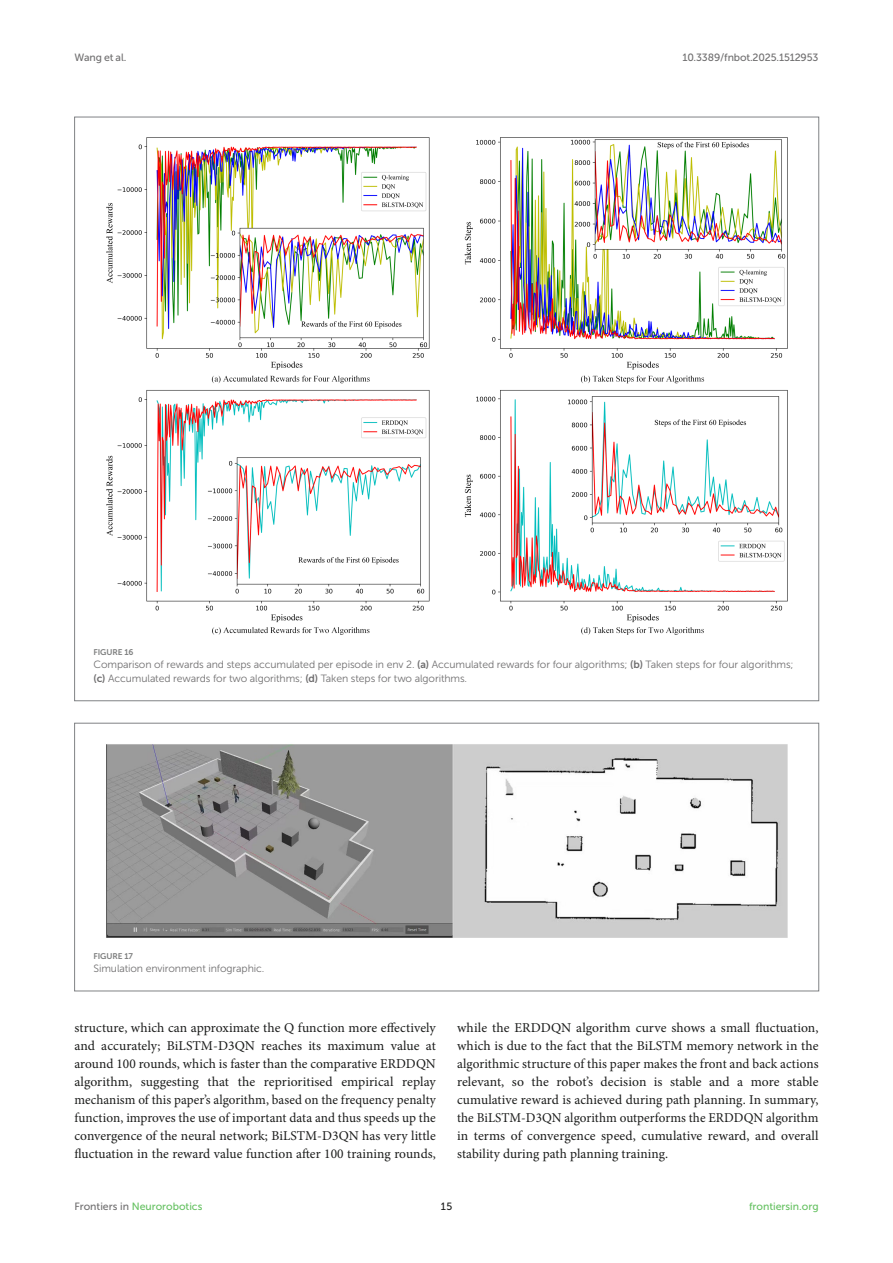
<style>
.page{position:relative;width:893px;height:1263px;background:#fff}
.page>*{position:absolute;margin:0;border:0;box-sizing:border-box;transform-origin:0 0}
.TEXT{font:13.5px/18px "Minion Pro";letter-spacing:.005em;color:#1b1c1b;text-align:justify}
.FIG_LEG{font:10.5px/13.5px "Museo Sans 300";letter-spacing:-.01em;color:#706f70}
.t1{font:10.5px "Museo Sans 500";color:#65c161}
.t2{font:10.5px "Museo Sans 500";letter-spacing:-.015em;color:#706f70}
.t3{font:10.5px "Museo Sans 500";color:#1b1c1b}
.FIG_HD{font:8.25px "Museo Sans 700";letter-spacing:-.01em;color:#7e7f7f}
.s1{font-family:"Museo Sans 700"}
.s2{color:#706f70}
</style>
<div class="page">
<img style="left:106px;top:137px;width:682px;height:498px">
<img style="left:106px;top:744px;width:682px;height:194px">
<div style="left:74px;top:723px;width:745px;height:268px;border:1px solid #808285"></div>
<p class="t2" style="left:74px;top:51px;width:53px">Wang et al.</p>
<p class="t2" style="left:682px;top:51px;width:138px">10.3389/fnbot.2025.1512953</p>
<p class="FIG_HD" style="left:94px;top:647px;width:41px">FIGURE 16</p>
<p class="FIG_LEG" style="left:94px;top:658px;width:702px">Comparison of rewards and steps accumulated per episode in env 2. <span class="s1">(a)</span> Accumulated rewards for four algorithms; <span class="s1">(b)</span> Taken steps for four algorithms; <span class="s1">(c)</span> Accumulated rewards for two algorithms; <span class="s1">(d)</span> Taken steps for two algorithms.</p>
<p class="FIG_HD" style="left:94px;top:951px;width:41px">FIGURE 17</p>
<p class="FIG_LEG" style="left:94px;top:962px;width:172px">Simulation environment infographic.</p>
<p class="TEXT" style="left:74px;top:1019px;width:363px">structure, which can approximate the Q function more effectively and accurately; BiLSTM-D3QN reaches its maximum value at around 100 rounds, which is faster than the comparative ERDDQN algorithm, suggesting that the reprioritised empirical replay mechanism of this paper’s algorithm, based on the frequency penalty function, improves the use of important data and thus speeds up the convergence of the neural network; BiLSTM-D3QN has very little fluctuation in the reward value function after 100 training rounds,</p>
<p class="TEXT" style="left:457px;top:1019px;width:363px">while the ERDDQN algorithm curve shows a small fluctuation, which is due to the fact that the BiLSTM memory network in the algorithmic structure of this paper makes the front and back actions relevant, so the robot’s decision is stable and a more stable cumulative reward is achieved during path planning. In summary, the BiLSTM-D3QN algorithm outperforms the ERDDQN algorithm in terms of convergence speed, cumulative reward, and overall stability during path planning training.</p>
<p class="t1" style="left:74px;top:1200px;width:130px"><span class="s2">Frontiers in</span> Neurorobotics</p>
<p class="t3" style="left:441px;top:1200px;width:13px">15</p>
<p class="t1" style="left:749px;top:1200px;width:71px">frontiersin.org</p>
</div>
